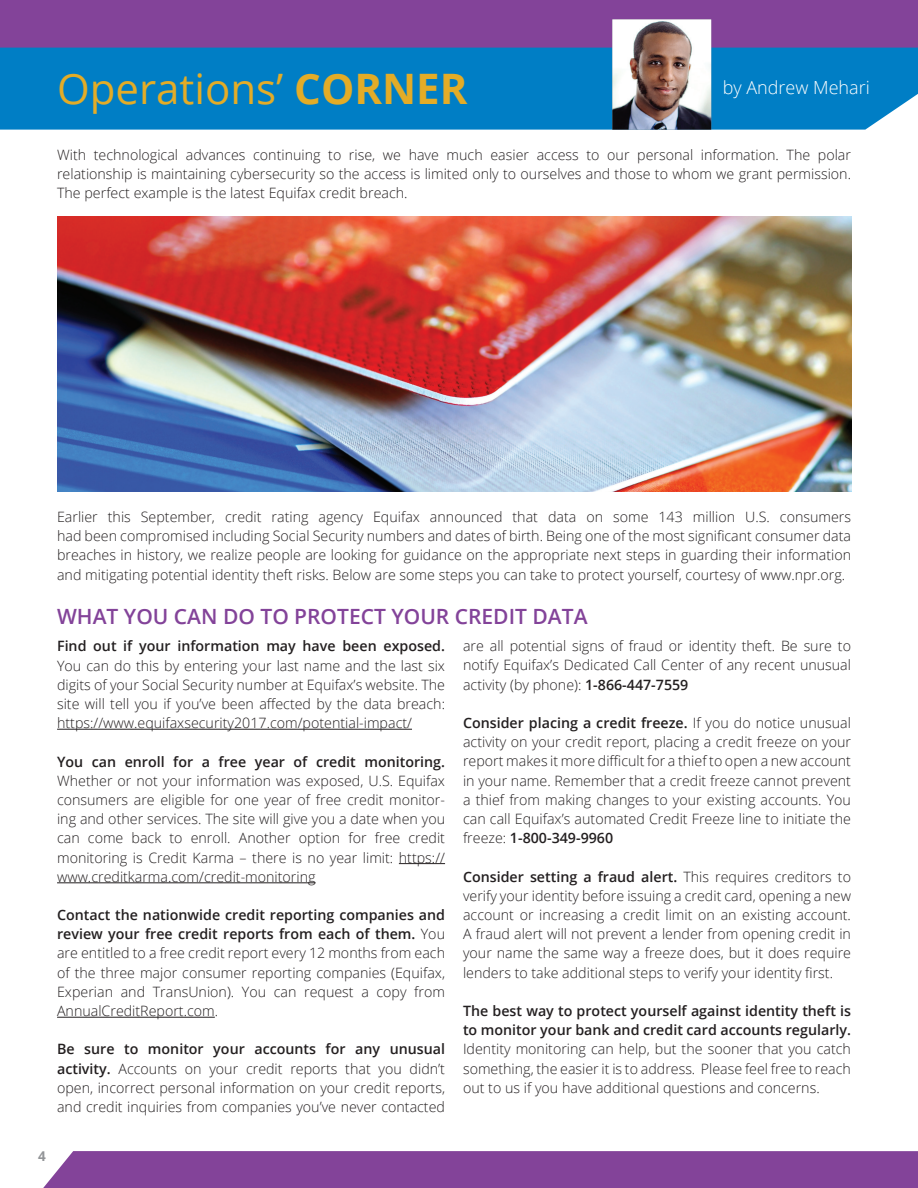
<style>
.page{position:relative;width:918px;height:1188px;background:#fff}
.page>*{position:absolute;margin:0;border:0;box-sizing:border-box;transform-origin:0 0}
.t1{font:42px "Open Sans";color:#e3ac27}
.t2{font:600 21px "Open Sans";color:#834399}
.t3{font:300 18px "Open Sans";color:#fff}
.t4{font:300 14.25px/19.2px "Open Sans";color:#231f20;text-align:justify}
.t5{font:600 14.25px/19.2px "Open Sans";color:#231f20}
.t6{font:700 13.5px "Open Sans";color:#939598}
.s1{font-weight:700}
.s2{font-weight:600}
</style>
<div class="page">
<img style="left:57px;top:217px;width:794px;height:275px">
<div style="left:43px;top:1151px;width:875px;height:37px;background:#834399"></div>
<div style="left:0;top:0;width:918px;height:48px;background:#834399"></div>
<div style="left:0;top:48px;width:918px;height:82px;background:#007ec5"></div>
<img style="left:612px;top:19px;width:99px;height:111px">
<hr style="left:57px;top:729px;width:355px;height:1px;background:#231f20">
<hr style="left:399px;top:863px;width:46px;height:1px;background:#231f20">
<hr style="left:57px;top:882px;width:259px;height:1px;background:#231f20">
<hr style="left:57px;top:1017px;width:158px;height:1px;background:#231f20">
<h1 class="t1" style="left:57px;top:60px;width:412px">Operations’ <span class="s1">CORNER</span></h1>
<p class="t3" style="left:723px;top:76px;width:149px">by Andrew Mehari</p>
<p class="t4" style="left:57px;top:145px;width:795px">With technological advances continuing to rise, we have much easier access to our personal information. The polar relationship is maintaining cybersecurity so the access is limited only to ourselves and those to whom we grant permission.<br>The perfect example is the latest Equifax credit breach.</p>
<p class="t4" style="left:57px;top:507px;width:796px">Earlier this September, credit rating agency Equifax announced that data on some 143 million U.S. consumers had been compromised including Social Security numbers and dates of birth. Being one of the most significant consumer data breaches in history, we realize people are looking for guidance on the appropriate next steps in guarding their information and mitigating potential identity theft risks. Below are some steps you can take to protect yourself, courtesy of www.npr.org.</p>
<h2 class="t2" style="left:57px;top:602px;width:532px">WHAT YOU CAN DO TO PROTECT YOUR CREDIT DATA</h2>
<p class="t5" style="left:57px;top:636px;width:389px">Find out if your information may have been exposed.</p>
<p class="t4" style="left:57px;top:655px;width:389px">You can do this by entering your last name and the last six digits of your Social Security number at Equifax’s website. The site will tell you if you’ve been affected by the data breach: https://www.equifaxsecurity2017.com/potential-impact/</p>
<p class="t5" style="left:57px;top:751px;width:389px">You can enroll for a free year of credit monitoring.</p>
<p class="t4" style="left:57px;top:771px;width:390px">Whether or not your information was exposed, U.S. Equifax consumers are eligible for one year of free credit monitor&shy;ing and other services. The site will give you a date when you can come back to enroll. Another option for free credit monitoring is Credit Karma – there is no year limit: https:// www.creditkarma.com/credit-monitoring</p>
<p class="t4" style="left:57px;top:905px;width:390px"><span class="s2">Contact the nationwide credit reporting companies and review your free credit reports from each of them.</span> You are entitled to a free credit report every 12 months from each of the three major consumer reporting companies (Equifax, Experian and TransUnion). You can request a copy from AnnualCreditReport.com.</p>
<p class="t4" style="left:57px;top:1039px;width:390px"><span class="s2">Be sure to monitor your accounts for any unusual activity.</span> Accounts on your credit reports that you didn’t open, incorrect personal information on your credit reports, and credit inquiries from companies you’ve never contacted</p>
<p class="t4" style="left:463px;top:636px;width:390px">are all potential signs of fraud or identity theft. Be sure to notify Equifax’s Dedicated Call Center of any recent unusual activity (by phone): <span class="s2">1-866-447-7559</span></p>
<p class="t4" style="left:463px;top:713px;width:389px"><span class="s2">Consider placing a credit freeze.</span> If you do notice unusual activity on your credit report, placing a credit freeze on your report makes it more difficult for a thief to open a new account in your name. Remember that a credit freeze cannot prevent a thief from making changes to your existing accounts. You can call Equifax’s automated Credit Freeze line to initiate the freeze: <span class="s2">1-800-349-9960</span></p>
<p class="t4" style="left:463px;top:866px;width:389px"><span class="s2">Consider setting a fraud alert.</span> This requires creditors to verify your identity before issuing a credit card, opening a new account or increasing a credit limit on an existing account.<br>A fraud alert will not prevent a lender from opening credit in your name the same way a freeze does, but it does require lenders to take additional steps to verify your identity first.</p>
<p class="t5" style="left:463px;top:1001px;width:390px">The best way to protect yourself against identity theft is to monitor your bank and credit card accounts regularly.</p>
<p class="t4" style="left:463px;top:1039px;width:390px">Identity monitoring can help, but the sooner that you catch something, the easier it is to address. Please feel free to reach out to us if you have additional questions and concerns.</p>
<p class="t6" style="left:38px;top:1146px;width:9px">4</p>
</div>
